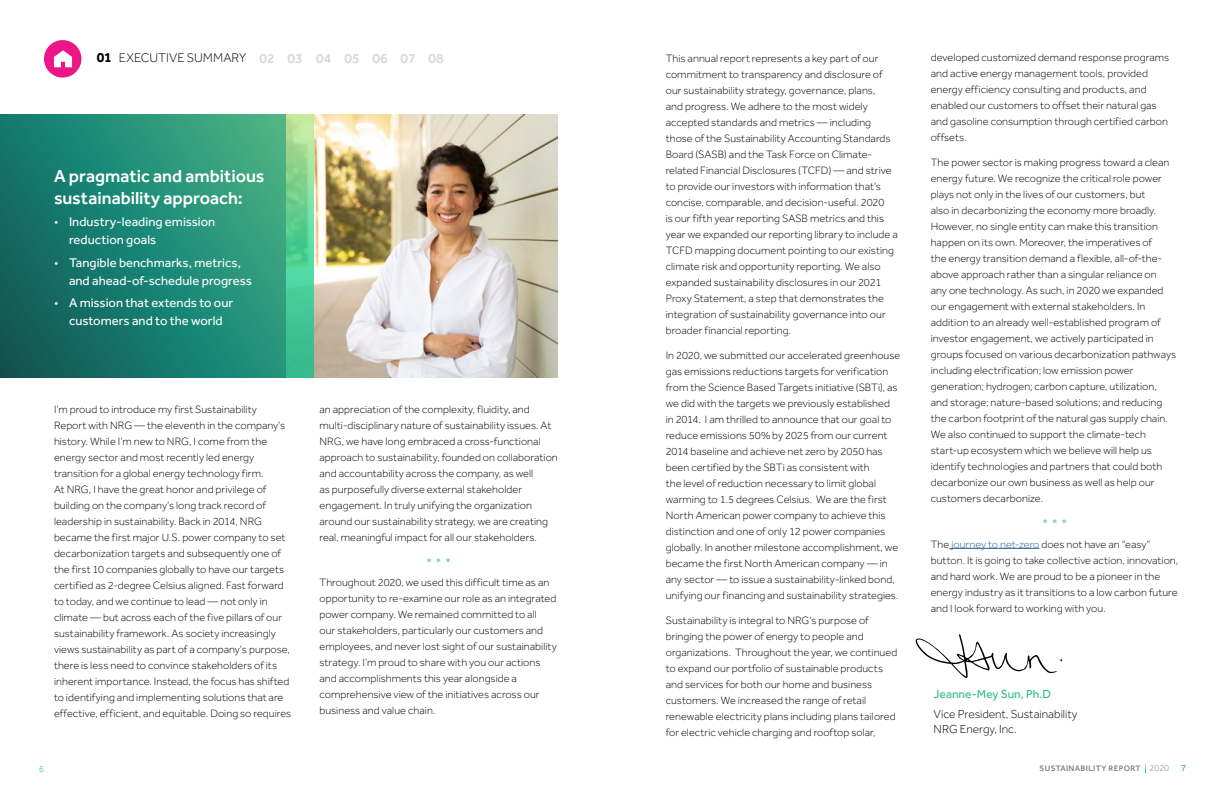
<style>
.page{position:relative;width:1224px;height:792px;background:#fff}
.page>*{position:absolute;margin:0;border:0;box-sizing:border-box;transform-origin:0 0}
.t1{font:500 18px/21.6px "Effra";color:#fff}
.t2{font:13px/18px "Effra";letter-spacing:.005em;color:#fff}
.t3{font:300 13px "Effra";color:#000}
.t4{font:300 12px/15px "Effra";color:#000}
.t5{font:12px "Effra";letter-spacing:.005em;color:#30b98e}
.t6{font:300 11px/16px "Effra";letter-spacing:.005em;color:#000}
.t7{font:300 11px "Effra";color:#0ead85}
.t8{font:300 9px "Effra";color:#0ead85}
.t9{font:500 8.2px "Effra";letter-spacing:.045em;color:#808285}
.s1{font-weight:700;font-size:14px}
.s2{font-weight:500;font-size:14px;color:#d5d7d8}
.s3{font-size:11px}
.s4{color:#0ead85}
.s5{color:#215e9e}
.s6{font-weight:300;font-size:9px;color:#fff}
.s7{font-weight:300;font-size:9px}
</style>
<div class="page">
<div style="left:44px;top:40px;width:37px;height:38px;background:#ee1587;border-radius:50%"></div>
<svg style="left:54px;top:50px;width:18px;height:17px"></svg>
<img style="left:314px;top:115px;width:244px;height:263px">
<svg style="left:285px;top:115px;width:29px;height:263px;background:#64ce94"></svg>
<svg style="left:0;top:115px;width:285px;height:263px;background:#208472"></svg>
<hr style="left:949px;top:548px;width:90px;height:1px;background:#215e9e">
<svg style="left:916px;top:634px;width:146px;height:44px"></svg>
<p class="t3" style="left:97px;top:51px;width:349px"><span class="s1">01</span> EXECUTIVE SUMMARY <span class="s2">02 03 04 05 06 07 08</span></p>
<h1 class="t1" style="left:54px;top:165px;width:212px">A pragmatic and ambitious sustainability approach:</h1>
<p class="t2" style="left:69px;top:213px;width:148px;text-indent:-15px"><span class="s3">•</span> Industry-leading emission reduction goals</p>
<p class="t2" style="left:69px;top:253px;width:185px;text-indent:-15px"><span class="s3">•</span> Tangible benchmarks, metrics, and ahead-of-schedule progress</p>
<p class="t2" style="left:54px;top:294px;width:181px;text-align:center"><span class="s3">•</span> A mission that extends to our customers and to the world</p>
<p class="t6" style="left:54px;top:401px;width:239px">I’m proud to introduce my first Sustainability Report with NRG — the eleventh in the company’s history. While I’m new to NRG, I come from the energy sector and most recently led energy transition for a global energy technology firm.<br>At NRG, I have the great honor and privilege of building on the company’s long track record of leadership in sustainability. Back in 2014, NRG became the first major U.S. power company to set decarbonization targets and subsequently one of the first 10 companies globally to have our targets certified as 2-degree Celsius aligned. Fast forward to today, and we continue to lead — not only in climate — but across each of the five pillars of our sustainability framework. As society increasingly views sustainability as part of a company’s purpose, there is less need to convince stakeholders of its inherent importance. Instead, the focus has shifted to identifying and implementing solutions that are effective, efficient, and equitable. Doing so requires</p>
<p class="t6" style="left:320px;top:401px;width:240px">an appreciation of the complexity, fluidity, and multi-disciplinary nature of sustainability issues. At NRG, we have long embraced a cross-functional approach to sustainability, founded on collaboration and accountability across the company, as well<br>as purposefully diverse external stakeholder engagement. In truly unifying the organization around our sustainability strategy, we are creating real, meaningful impact for all our stakeholders.</p>
<p class="t7" style="left:426px;top:556px;width:26px">* * *</p>
<p class="t6" style="left:320px;top:574px;width:239px">Throughout 2020, we used this difficult time as an opportunity to re-examine our role as an integrated power company. We remained committed to all<br>our stakeholders, particularly our customers and employees, and never lost sight of our sustainability strategy. I’m proud to share with you our actions and accomplishments this year alongside a comprehensive view of the initiatives across our business and value chain.</p>
<p class="t6" style="left:666px;top:50px;width:234px">This annual report represents a key part of our commitment to transparency and disclosure of our sustainability strategy, governance, plans,<br>and progress. We adhere to the most widely accepted standards and metrics — including those of the Sustainability Accounting Standards Board (SASB) and the Task Force on Climate&shy;related Financial Disclosures (TCFD) — and strive to provide our investors with information that’s concise, comparable, and decision-useful. 2020<br>is our fifth year reporting SASB metrics and this year we expanded our reporting library to include a TCFD mapping document pointing to our existing climate risk and opportunity reporting. We also expanded sustainability disclosures in our 2021<br>Proxy Statement, a step that demonstrates the integration of sustainability governance into our broader financial reporting.</p>
<p class="t6" style="left:666px;top:347px;width:236px">In 2020, we submitted our accelerated greenhouse gas emissions reductions targets for verification from the Science Based Targets initiative (SBTi), as we did with the targets we previously established in 2014. I am thrilled to announce that our goal to reduce emissions 50% by 2025 from our current 2014 baseline and achieve net zero by 2050 has been certified by the SBTi as consistent with<br>the level of reduction necessary to limit global warming to 1.5 degrees Celsius. We are the first North American power company to achieve this distinction and one of only 12 power companies globally. In another milestone accomplishment, we became the first North American company — in any sector — to issue a sustainability-linked bond, unifying our financing and sustainability strategies.</p>
<p class="t6" style="left:666px;top:612px;width:233px">Sustainability is integral to NRG’s purpose of bringing the power of energy to people and organizations. Throughout the year, we continued to expand our portfolio of sustainable products and services for both our home and business customers. We increased the range of retail renewable electricity plans including plans tailored for electric vehicle charging and rooftop solar,</p>
<p class="t6" style="left:931px;top:49px;width:240px">developed customized demand response programs and active energy management tools, provided energy efficiency consulting and products, and enabled our customers to offset their natural gas and gasoline consumption through certified carbon offsets.</p>
<p class="t6" style="left:931px;top:154px;width:247px">The power sector is making progress toward a clean energy future. We recognize the critical role power plays not only in the lives of our customers, but<br>also in decarbonizing the economy more broadly.<br>However, no single entity can make this transition happen on its own. Moreover, the imperatives of<br>the energy transition demand a flexible, all-of-the&shy;above approach rather than a singular reliance on<br>any one technology. As such, in 2020 we expanded our engagement with external stakeholders. In addition to an already well-established program of investor engagement, we actively participated in groups focused on various decarbonization pathways including electrification; low emission power generation; hydrogen; carbon capture, utilization, and storage; nature-based solutions; and reducing the carbon footprint of the natural gas supply chain.<br>We also continued to support the climate-tech start-up ecosystem which we believe will help us identify technologies and partners that could both decarbonize our own business as well as help our customers decarbonize.</p>
<p class="t6" style="left:931px;top:513px;width:221px;line-height:20.5px;text-indent:112px"><span class="s4">* * *<br></span>The <span class="s5">journey to net-zero</span> does not have an “easy”</p>
<p class="t6" style="left:931px;top:552px;width:249px">button. It is going to take collective action, innovation, and hard work. We are proud to be a pioneer in the energy industry as it transitions to a low carbon future and I look forward to working with you.</p>
<p class="t5" style="left:934px;top:687px;width:119px">Jeanne-Mey Sun, Ph.D</p>
<p class="t4" style="left:934px;top:706px;width:145px">Vice President, Sustainability<br>NRG Energy, Inc.</p>
<p class="t8" style="left:39px;top:764px;width:6px">6</p>
<p class="t9" style="left:1040px;top:763px;width:131px">SUSTAINABILITY REPORT <span class="s6">|</span> <span class="s7">2020</span></p>
<p class="t8" style="left:1181px;top:763px;width:6px">7</p>
</div>
